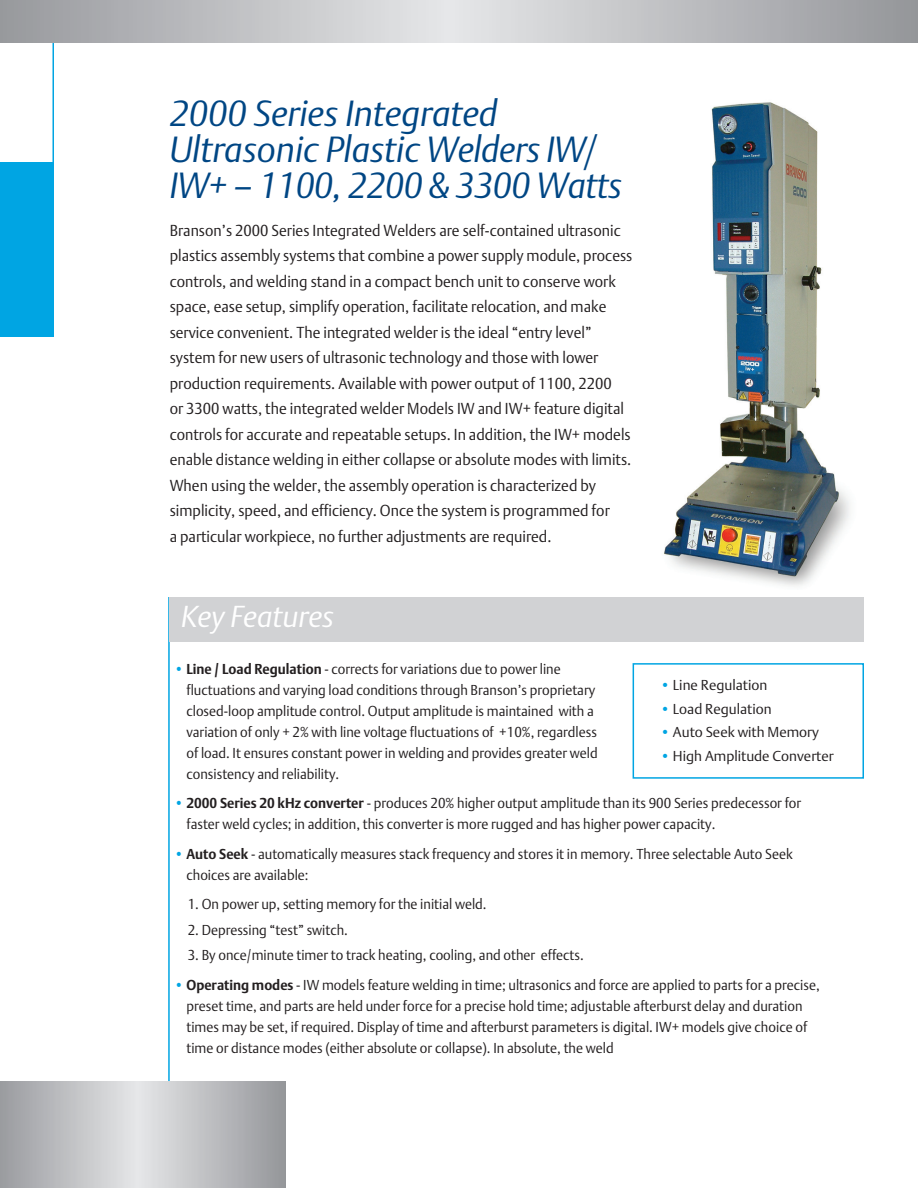
<style>
.page{position:relative;width:918px;height:1188px;background:#fff}
.page>*{position:absolute;margin:0;border:0;box-sizing:border-box;transform-origin:0 0}
.MainColor_Subhead_24{font:italic 300 36px/36px "DTL Argo T";color:#004684}
.Subhead_white{font:italic 300 30px "DTL Argo T";color:#fff}
.Body_10_5pt{font:300 15.75px/25.5px "DTL Argo T";color:#231f20;scale:.95 1}
.Body_9_5pt{font:300 14.25px/21px "DTL Argo T";color:#231f20;scale:.95 1}
.Body_9pt{font:300 14.25px "DTL Argo T";color:#231f20}
.s1{color:#00a5e3}
.s2{font-weight:700}
</style>
<div class="page">
<hr style="left:52px;top:0;width:2px;height:337px;background:#00a5e3">
<div style="left:0;top:162px;width:54px;height:175px;background:#00a5e3"></div>
<svg style="left:0;top:0;width:918px;height:43px;background:#bdbec1"></svg>
<div style="left:633px;top:663px;width:231px;height:116px;border:2px solid #00a5e3"></div>
<hr style="left:168px;top:597px;width:2px;height:576px;background:#00a5e3">
<div style="left:170px;top:597px;width:694px;height:44px;background:#d1d2d4"></div>
<img style="left:664px;top:102px;width:186px;height:484px">
<svg style="left:0;top:1081px;width:285px;height:107px;background:#bebfc2"></svg>
<p class="MainColor_Subhead_24" style="left:170px;top:95px;width:454px">2000 Series Integrated<br>Ultrasonic Plastic Welders IW/<br>IW+ – 1100, 2200 &amp; 3300 Watts</p>
<p class="Body_10_5pt" style="left:170px;top:218px;width:489px">Branson’s 2000 Series Integrated Welders are self-contained ultrasonic plastics assembly systems that combine a power supply module, process controls, and welding stand in a compact bench unit to conserve work space, ease setup, simplify operation, facilitate relocation, and make service convenient. The integrated welder is the ideal “entry level” system for new users of ultrasonic technology and those with lower production requirements. Available with power output of 1100, 2200<br>or 3300 watts, the integrated welder Models IW and IW+ feature digital controls for accurate and repeatable setups. In addition, the IW+ models enable distance welding in either collapse or absolute modes with limits.<br>When using the welder, the assembly operation is characterized by simplicity, speed, and efficiency. Once the system is programmed for<br>a particular workpiece, no further adjustments are required.</p>
<p class="Subhead_white" style="left:181px;top:599px;width:154px">Key Features</p>
<p class="Body_9_5pt" style="left:186px;top:658px;width:434px;text-indent:-12px"><span class="s1">•</span> <span class="s2">Line / Load Regulation</span> - corrects for variations due to power line fluctuations and varying load conditions through Branson’s proprietary closed-loop amplitude control. Output amplitude is maintained with a variation of only + 2% with line voltage fluctuations of +10%, regardless of load. It ensures constant power in welding and provides greater weld consistency and reliability.</p>
<p class="Body_9_5pt" style="left:186px;top:793px;width:649px;text-indent:-12px"><span class="s1">•</span> <span class="s2">2000 Series 20 kHz converter</span> - produces 20% higher output amplitude than its 900 Series predecessor for faster weld cycles; in addition, this converter is more rugged and has higher power capacity.</p>
<p class="Body_9_5pt" style="left:186px;top:843px;width:640px;text-indent:-12px"><span class="s1">•</span> <span class="s2">Auto Seek</span> - automatically measures stack frequency and stores it in memory. Three selectable Auto Seek choices are available:</p>
<p class="Body_9_5pt" style="left:188px;top:894px;width:316px">1. On power up, setting memory for the initial weld.</p>
<p class="Body_9_5pt" style="left:188px;top:919px;width:170px">2. Depressing “test” switch.</p>
<p class="Body_9_5pt" style="left:188px;top:944px;width:418px">3. By once/minute timer to track heating, cooling, and other effects.</p>
<p class="Body_9_5pt" style="left:186px;top:974px;width:668px;text-indent:-12px"><span class="s1">•</span> <span class="s2">Operating modes</span> - IW models feature welding in time; ultrasonics and force are applied to parts for a precise, preset time, and parts are held under force for a precise hold time; adjustable afterburst delay and duration times may be set, if required. Display of time and afterburst parameters is digital. IW+ models give choice of time or distance modes (either absolute or collapse). In absolute, the weld</p>
<p class="Body_9pt" style="left:660px;top:677px;width:109px"><span class="s1">•</span> Line Regulation</p>
<p class="Body_9pt" style="left:660px;top:700px;width:113px"><span class="s1">•</span> Load Regulation</p>
<p class="Body_9pt" style="left:660px;top:724px;width:160px"><span class="s1">•</span> Auto Seek with Memory</p>
<p class="Body_9pt" style="left:660px;top:747px;width:175px"><span class="s1">•</span> High Amplitude Converter</p>
</div>
